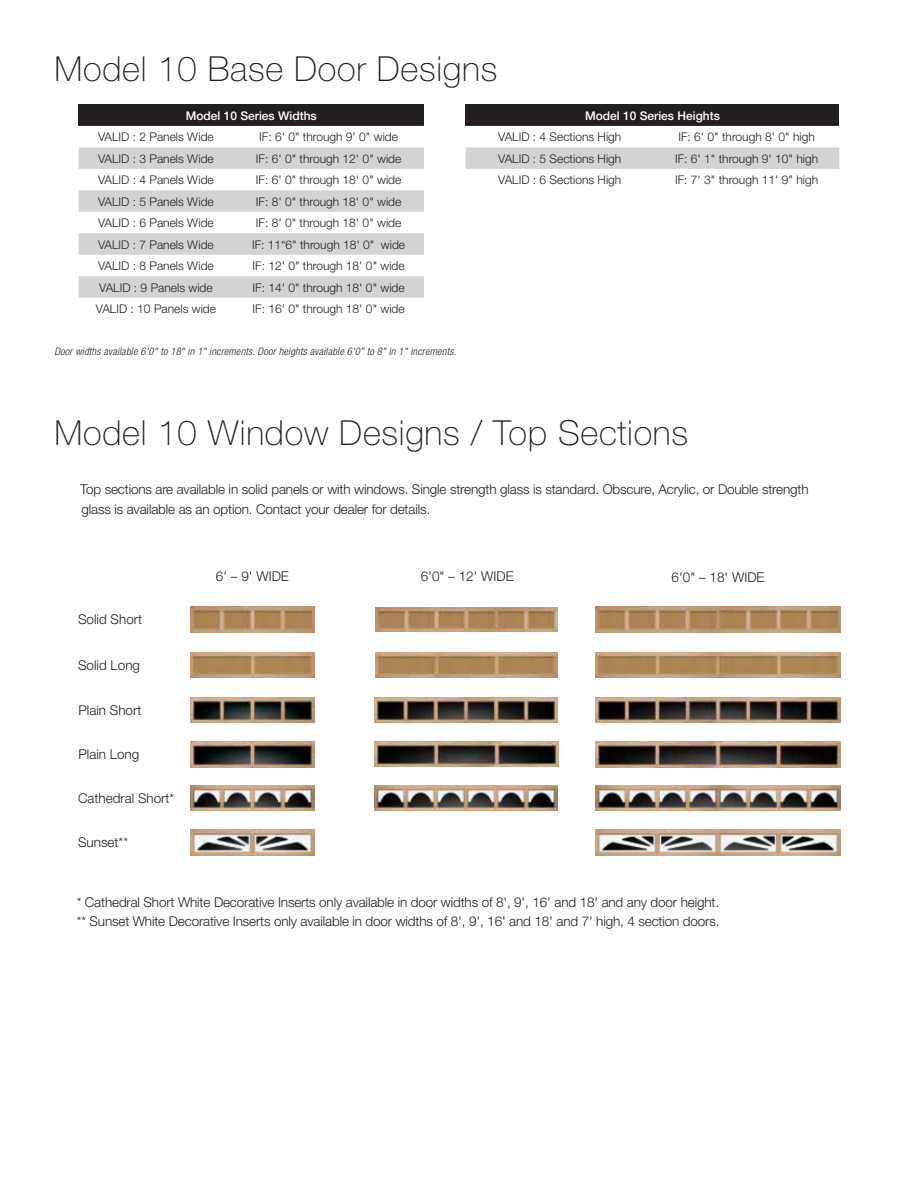
<style>
.page{position:relative;width:918px;height:1188px;background:#fff}
.page>*{position:absolute;margin:0;border:0;box-sizing:border-box;transform-origin:0 0}
.t1{font:100 34.5px "Helvetica Neue";letter-spacing:.02em;color:#231f20}
.t2{font:300 13.5px/19.5px "Helvetica Neue";letter-spacing:-.01em;color:#231f20}
.t3{font:300 12px "Helvetica Neue";color:#231f20}
.t4{font:500 12px "Helvetica Neue";color:#fff}
.t5{font:italic 300 condensed 10.5px "Helvetica Neue";letter-spacing:.02em;color:#231f20}
</style>
<div class="page">
<img style="left:190px;top:607px;width:124px;height:25px">
<img style="left:190px;top:786px;width:124px;height:25px">
<img style="left:190px;top:830px;width:124px;height:25px">
<img style="left:595px;top:607px;width:245px;height:25px">
<img style="left:595px;top:786px;width:245px;height:25px">
<img style="left:595px;top:830px;width:245px;height:25px">
<img style="left:375px;top:607px;width:182px;height:25px">
<img style="left:190px;top:652px;width:124px;height:25px">
<img style="left:595px;top:652px;width:245px;height:26px">
<img style="left:375px;top:652px;width:182px;height:25px">
<img style="left:375px;top:786px;width:183px;height:25px">
<img style="left:190px;top:698px;width:124px;height:25px">
<img style="left:190px;top:742px;width:124px;height:25px">
<img style="left:595px;top:698px;width:245px;height:25px">
<img style="left:595px;top:742px;width:245px;height:25px">
<img style="left:375px;top:698px;width:183px;height:25px">
<img style="left:375px;top:742px;width:184px;height:25px">
<div style="left:79px;top:105px;width:345px;height:21px;background:#231f20"></div>
<svg style="left:79px;top:147px;width:345px;height:151px;fill:#d1d3d4"></svg>
<div style="left:466px;top:105px;width:373px;height:21px;background:#231f20"></div>
<div style="left:466px;top:147px;width:373px;height:22px;background:#d1d3d4"></div>
<h1 class="t1" style="left:55px;top:49px;width:444px">Model 10 Base Door Designs</h1>
<p class="t4" style="left:186px;top:109px;width:133px">Model 10 Series Widths</p>
<p class="t3" style="left:98px;top:130px;width:117px">VALID : 2 Panels Wide</p>
<p class="t3" style="left:259px;top:130px;width:140px">IF: 6' 0" through 9' 0" wide</p>
<p class="t3" style="left:98px;top:151px;width:117px">VALID : 3 Panels Wide</p>
<p class="t3" style="left:256px;top:151px;width:147px">IF: 6' 0" through 12' 0" wide</p>
<p class="t3" style="left:98px;top:173px;width:117px">VALID : 4 Panels Wide</p>
<p class="t3" style="left:256px;top:173px;width:147px">IF: 6' 0" through 18' 0" wide</p>
<p class="t3" style="left:98px;top:194px;width:117px">VALID : 5 Panels Wide</p>
<p class="t3" style="left:256px;top:194px;width:147px">IF: 8' 0" through 18' 0" wide</p>
<p class="t3" style="left:98px;top:216px;width:117px">VALID : 6 Panels Wide</p>
<p class="t3" style="left:256px;top:216px;width:147px">IF: 8' 0" through 18' 0" wide</p>
<p class="t3" style="left:98px;top:237px;width:117px">VALID : 7 Panels Wide</p>
<p class="t3" style="left:252px;top:237px;width:155px">IF: 11“6" through 18' 0" wide</p>
<p class="t3" style="left:98px;top:259px;width:117px">VALID : 8 Panels Wide</p>
<p class="t3" style="left:253px;top:259px;width:154px">IF: 12' 0" through 18' 0" wide</p>
<p class="t3" style="left:99px;top:280px;width:115px">VALID : 9 Panels wide</p>
<p class="t3" style="left:253px;top:280px;width:154px">IF: 14' 0" through 18' 0" wide</p>
<p class="t3" style="left:96px;top:302px;width:122px">VALID : 10 Panels wide</p>
<p class="t3" style="left:253px;top:302px;width:154px">IF: 16' 0" through 18' 0" wide</p>
<p class="t5" style="left:54px;top:345px;width:403px">Door widths available 6'0" to 18" in 1" increments. Door heights available 6'0" to 8" in 1" increments.</p>
<p class="t4" style="left:585px;top:109px;width:136px">Model 10 Series Heights</p>
<p class="t3" style="left:498px;top:130px;width:125px">VALID : 4 Sections High</p>
<p class="t3" style="left:679px;top:130px;width:138px">IF: 6' 0" through 8' 0" high</p>
<p class="t3" style="left:498px;top:151px;width:125px">VALID : 5 Sections High</p>
<p class="t3" style="left:675px;top:151px;width:144px">IF: 6' 1" through 9' 10" high</p>
<p class="t3" style="left:498px;top:173px;width:125px">VALID : 6 Sections High</p>
<p class="t3" style="left:675px;top:173px;width:144px">IF: 7' 3" through 11' 9" high</p>
<h1 class="t1" style="left:55px;top:413px;width:635px">Model 10 Window Designs / Top Sections</h1>
<p class="t2" style="left:80px;top:479px;width:730px">Top sections are available in solid panels or with windows. Single strength glass is standard. Obscure, Acrylic, or Double strength glass is available as an option. Contact your dealer for details.</p>
<p class="t2" style="left:78px;top:609px;width:66px">Solid Short</p>
<p class="t2" style="left:78px;top:655px;width:64px">Solid Long</p>
<p class="t2" style="left:78px;top:700px;width:65px">Plain Short</p>
<p class="t2" style="left:78px;top:744px;width:63px">Plain Long</p>
<p class="t2" style="left:78px;top:788px;width:98px">Cathedral Short*</p>
<p class="t2" style="left:78px;top:832px;width:52px">Sunset**</p>
<p class="t2" style="left:216px;top:566px;width:75px">6' – 9' WIDE</p>
<p class="t2" style="left:421px;top:566px;width:95px">6'0" – 12' WIDE</p>
<p class="t2" style="left:672px;top:567px;width:95px">6'0" – 18' WIDE</p>
<p class="t2" style="left:77px;top:892px;width:644px">* Cathedral Short White Decorative Inserts only available in door widths of 8', 9', 16' and 18' and any door height. ** Sunset White Decorative Inserts only available in door widths of 8', 9', 16' and 18' and 7' high, 4 section doors.</p>
</div>
